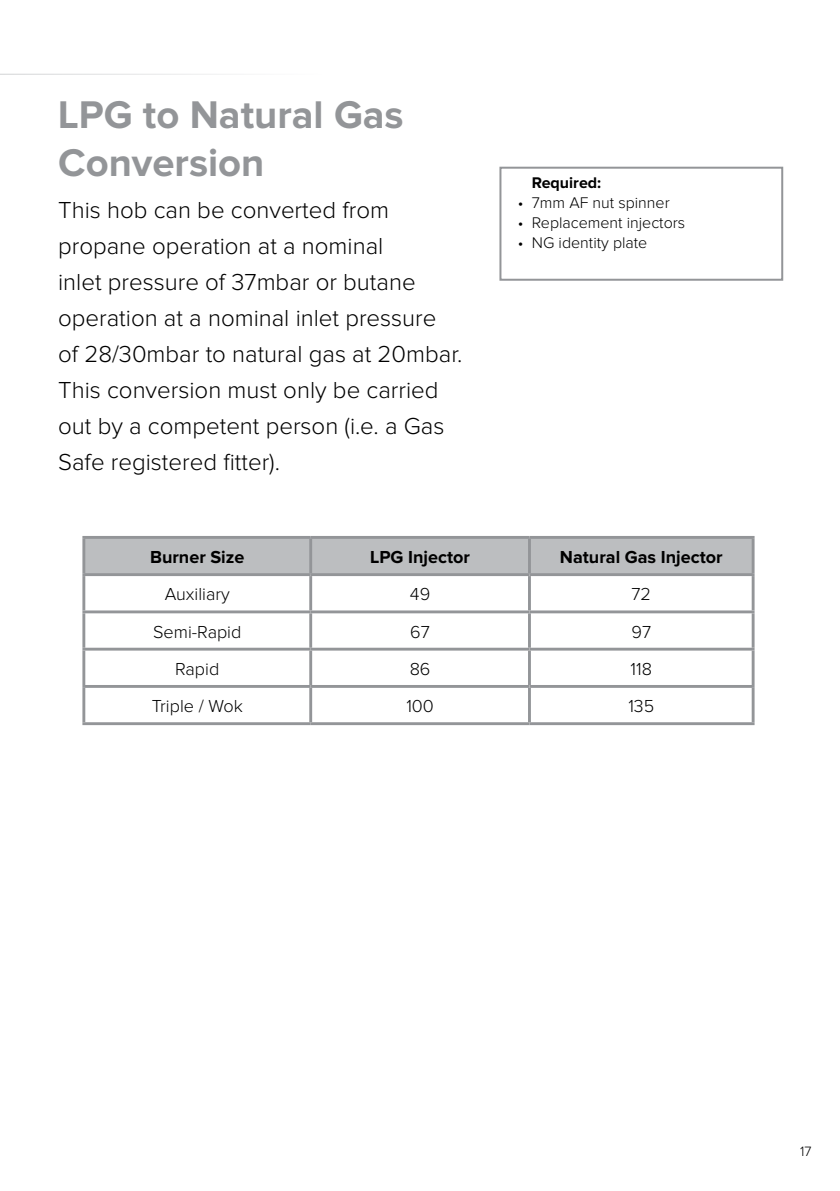
<style>
.page{position:relative;width:840px;height:1191px;background:#fff}
.page>*{position:absolute;margin:0;border:0;box-sizing:border-box;transform-origin:0 0}
.t1{font:700 40px/48px "Proxima Nova";color:#939598}
.t2{font:300 24px/36px "Proxima Nova";color:#000}
.t3{font:300 18px "Proxima Nova";color:#000}
.t4{font:700 18px "Proxima Nova";color:#000}
.t5{font:300 16px "Proxima Nova";color:#000}
.t6{font:700 16px "Proxima Nova";color:#000}
.t7{font:300 14px "Proxima Nova";color:#000}
</style>
<div class="page">
<hr style="left:0;top:74px;width:839px;height:1px;background:#bcbec0">
<div style="left:499px;top:167px;width:283px;height:114px;background:#fff;border:2px solid #939598"></div>
<div style="left:85px;top:539px;width:666px;height:34px;background:#bcbec0"></div>
<svg style="left:312px;top:576px;width:439px;height:146px"></svg>
<hr style="left:82px;top:536px;width:228px;height:3px;background:#939598">
<hr style="left:82px;top:539px;width:3px;height:34px;background:#939598">
<hr style="left:310px;top:536px;width:219px;height:3px;background:#939598">
<hr style="left:309px;top:539px;width:3px;height:34px;background:#939598">
<hr style="left:529px;top:536px;width:225px;height:3px;background:#939598">
<hr style="left:527px;top:539px;width:3px;height:34px;background:#939598">
<hr style="left:751px;top:539px;width:3px;height:34px;background:#939598">
<hr style="left:82px;top:573px;width:228px;height:3px;background:#939598">
<hr style="left:82px;top:576px;width:3px;height:34px;background:#939598">
<hr style="left:310px;top:573px;width:219px;height:3px;background:#939598">
<hr style="left:309px;top:576px;width:3px;height:34px;background:#939598">
<hr style="left:529px;top:573px;width:225px;height:3px;background:#939598">
<hr style="left:527px;top:576px;width:3px;height:34px;background:#939598">
<hr style="left:751px;top:576px;width:3px;height:34px;background:#939598">
<hr style="left:82px;top:610px;width:228px;height:3px;background:#939598">
<hr style="left:82px;top:613px;width:3px;height:34px;background:#939598">
<hr style="left:310px;top:610px;width:219px;height:3px;background:#939598">
<hr style="left:309px;top:613px;width:3px;height:34px;background:#939598">
<hr style="left:529px;top:610px;width:225px;height:3px;background:#939598">
<hr style="left:527px;top:613px;width:3px;height:34px;background:#939598">
<hr style="left:751px;top:613px;width:3px;height:34px;background:#939598">
<hr style="left:82px;top:647px;width:228px;height:3px;background:#939598">
<hr style="left:82px;top:650px;width:3px;height:35px;background:#939598">
<hr style="left:310px;top:647px;width:219px;height:3px;background:#939598">
<hr style="left:309px;top:650px;width:3px;height:35px;background:#939598">
<hr style="left:529px;top:647px;width:225px;height:3px;background:#939598">
<hr style="left:527px;top:650px;width:3px;height:35px;background:#939598">
<hr style="left:751px;top:650px;width:3px;height:35px;background:#939598">
<hr style="left:82px;top:685px;width:228px;height:3px;background:#939598">
<hr style="left:82px;top:688px;width:3px;height:34px;background:#939598">
<hr style="left:310px;top:685px;width:219px;height:3px;background:#939598">
<hr style="left:309px;top:688px;width:3px;height:34px;background:#939598">
<hr style="left:529px;top:685px;width:225px;height:3px;background:#939598">
<hr style="left:527px;top:688px;width:3px;height:34px;background:#939598">
<hr style="left:751px;top:688px;width:3px;height:34px;background:#939598">
<hr style="left:82px;top:722px;width:228px;height:3px;background:#939598">
<hr style="left:310px;top:722px;width:219px;height:3px;background:#939598">
<hr style="left:529px;top:722px;width:225px;height:3px;background:#939598">
<h1 class="t1" style="left:58px;top:92px;width:347px">LPG to Natural Gas<br>Conversion</h1>
<p class="t2" style="left:58px;top:192px;width:405px">This hob can be converted from propane operation at a nominal<br>inlet pressure of 37mbar or butane operation at a nominal inlet pressure of 28/30mbar to natural gas at 20mbar.<br>This conversion must only be carried out by a competent person (i.e. a Gas Safe registered fitter).</p>
<p class="t6" style="left:531px;top:173px;width:71px">Required:</p>
<p class="t5" style="left:517px;top:193px;width:153px">• 7mm AF nut spinner</p>
<p class="t5" style="left:517px;top:213px;width:169px">• Replacement injectors</p>
<p class="t5" style="left:517px;top:233px;width:131px">• NG identity plate</p>
<p class="t4" style="left:150px;top:547px;width:96px">Burner Size</p>
<p class="t4" style="left:370px;top:547px;width:101px">LPG Injector</p>
<p class="t4" style="left:559px;top:547px;width:164px">Natural Gas Injector</p>
<p class="t3" style="left:165px;top:584px;width:67px">Auxiliary</p>
<p class="t3" style="left:410px;top:584px;width:22px">49</p>
<p class="t3" style="left:631px;top:584px;width:21px">72</p>
<p class="t3" style="left:153px;top:621px;width:90px">Semi-Rapid</p>
<p class="t3" style="left:410px;top:621px;width:21px">67</p>
<p class="t3" style="left:631px;top:621px;width:21px">97</p>
<p class="t3" style="left:175px;top:659px;width:46px">Rapid</p>
<p class="t3" style="left:409px;top:659px;width:22px">86</p>
<p class="t3" style="left:630px;top:659px;width:23px">118</p>
<p class="t3" style="left:152px;top:696px;width:92px">Triple / Wok</p>
<p class="t3" style="left:406px;top:696px;width:29px">100</p>
<p class="t3" style="left:628px;top:696px;width:27px">135</p>
<p class="t7" style="left:799px;top:1143px;width:13px">17</p>
</div>
